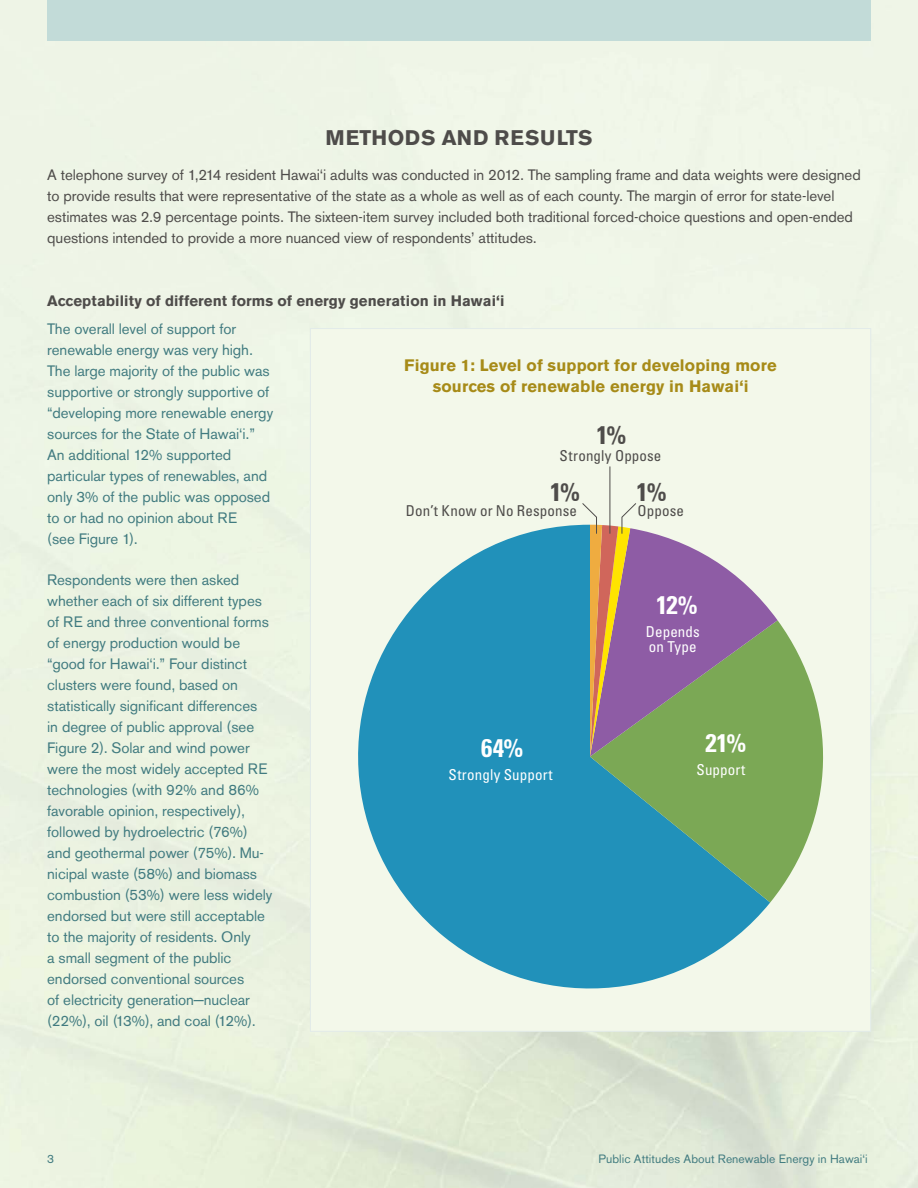
<style>
.page{position:relative;width:918px;height:1188px;background:#fff}
.page>*{position:absolute;margin:0;border:0;box-sizing:border-box;transform-origin:0 0}
.t1{font:700 condensed 25.5px "Univers";color:#fff}
.t2{font:700 condensed 25.5px "Univers";color:#4e4c4a}
.Box_Header{font:700 21px "Akzidenz Grotesk BE";letter-spacing:.03em;color:#4e4c4a}
.Box_Header-2{font:700 16.5px/21px "Akzidenz Grotesk BE";letter-spacing:.01em;color:#a78b18;text-align:center}
.Copy{font:15px/21px "Akzidenz Grotesk BQ";letter-spacing:-.005em;color:#417b80}
.Copy-2{font:15px/21px "Akzidenz Grotesk BQ";letter-spacing:-.005em;color:#4e4c4a}
.Secondary_Header{font:700 15px "Akzidenz Grotesk BQ";letter-spacing:.005em;color:#4e4c4a}
.t3{font:condensed 15px "Univers";letter-spacing:.01em;color:#4e4c4a}
.t4{font:condensed 15px/15px "Univers";letter-spacing:.01em;color:#fff}
.t5{font:12px "Akzidenz Grotesk BQ";letter-spacing:.005em;color:#417b80}
</style>
<div class="page">
<div style="left:310px;top:328px;width:561px;height:704px;background:#f3f8ea;border:1px solid #e2ebe9"></div>
<svg style="left:358px;top:525px;width:412px;height:463px;fill:#2191ba"></svg>
<svg style="left:590px;top:621px;width:233px;height:282px;background:#6aa885"></svg>
<svg style="left:582px;top:466px;width:196px;height:291px"></svg>
<div style="left:47px;top:0;width:824px;height:40px;background:#c2dbd8"></div>
<p class="Box_Header" style="left:325px;top:126px;width:269px">METHODS AND RESULTS</p>
<p class="Copy-2" style="left:47px;top:164px;width:815px">A telephone survey of 1,214 resident Hawai‘i adults was conducted in 2012. The sampling frame and data weights were designed to provide results that were representative of the state as a whole as well as of each county. The margin of error for state-level estimates was 2.9 percentage points. The sixteen-item survey included both traditional forced-choice questions and open-ended questions intended to provide a more nuanced view of respondents’ attitudes.</p>
<p class="Secondary_Header" style="left:47px;top:292px;width:459px">Acceptability of different forms of energy generation in Hawai‘i</p>
<p class="Copy" style="left:47px;top:318px;width:227px">The overall level of support for renewable energy was very high.<br>The large majority of the public was supportive or strongly supportive of “developing more renewable energy sources for the State of Hawai‘i.”<br>An additional 12% supported particular types of renewables, and only 3% of the public was opposed to or had no opinion about RE<br>(see Figure 1).</p>
<p class="Copy" style="left:47px;top:570px;width:227px">Respondents were then asked whether each of six different types of RE and three conventional forms of energy production would be “good for Hawai‘i.” Four distinct clusters were found, based on statistically significant differences<br>in degree of public approval (see<br>Figure 2). Solar and wind power were the most widely accepted RE technologies (with 92% and 86% favorable opinion, respectively), followed by hydroelectric (76%) and geothermal power (75%). Mu&shy;nicipal waste (58%) and biomass combustion (53%) were less widely endorsed but were still acceptable to the majority of residents. Only<br>a small segment of the public endorsed conventional sources<br>of electricity generation—nuclear (22%), oil (13%), and coal (12%).</p>
<p class="Box_Header-2" style="left:404px;top:355px;width:374px">Figure 1: Level of support for developing more sources of renewable energy in Hawai‘i</p>
<p class="t2" style="left:597px;top:420px;width:31px">1%</p>
<p class="t3" style="left:560px;top:446px;width:103px">Strongly Oppose</p>
<p class="t2" style="left:637px;top:477px;width:31px">1%</p>
<p class="t2" style="left:550px;top:477px;width:31px">1%</p>
<p class="t3" style="left:406px;top:501px;width:173px">Don’t Know or No Response</p>
<p class="t3" style="left:638px;top:501px;width:48px">Oppose</p>
<p class="t1" style="left:656px;top:590px;width:43px">12%</p>
<p class="t4" style="left:646px;top:624px;width:55px">Depends on Type</p>
<p class="t1" style="left:481px;top:733px;width:44px">64%</p>
<p class="t1" style="left:705px;top:727px;width:43px">21%</p>
<p class="t4" style="left:697px;top:761px;width:50px">Support</p>
<p class="t4" style="left:448px;top:767px;width:106px">Strongly Support</p>
<p class="t5" style="left:47px;top:1152px;width:8px">3</p>
<p class="t5" style="left:599px;top:1152px;width:271px">Public Attitudes About Renewable Energy in Hawai‘i</p>
</div>
